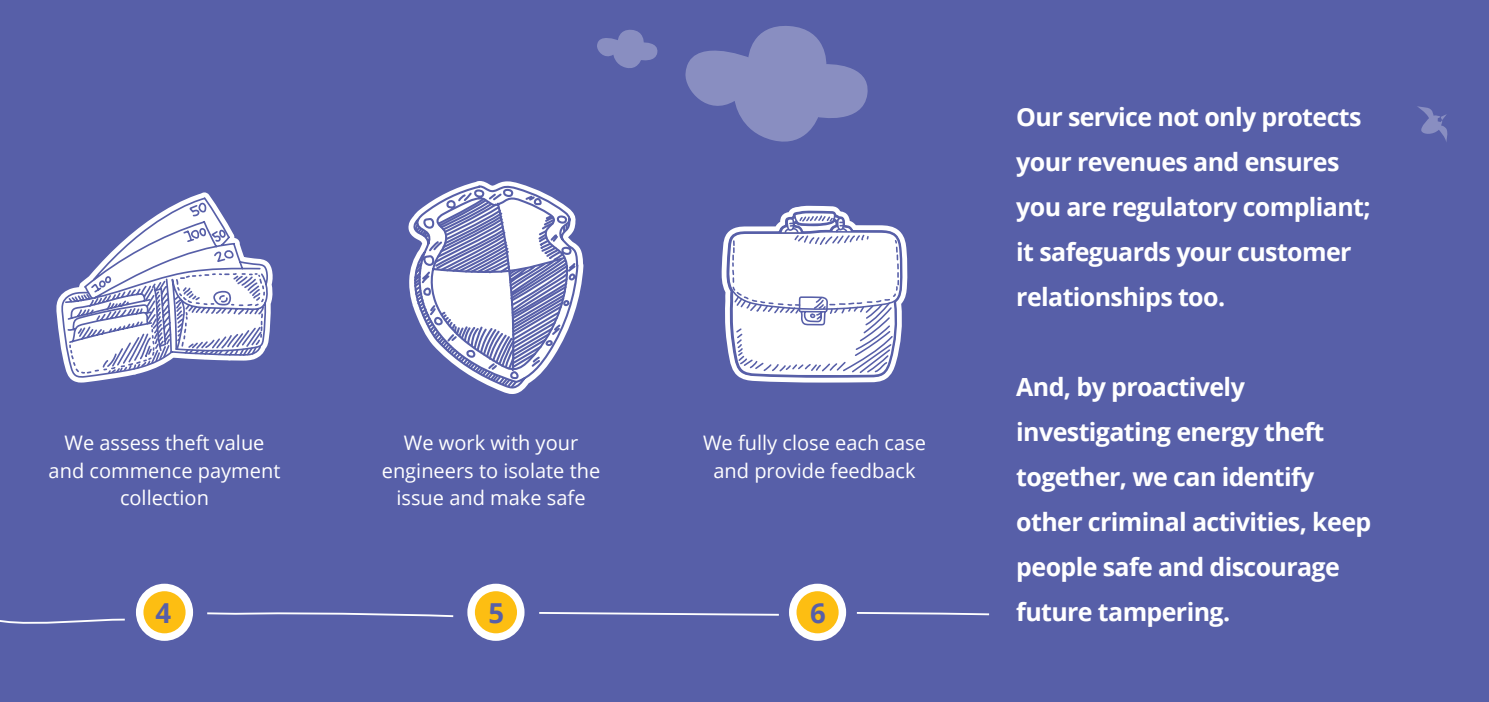
<style>
.page{position:relative;width:1489px;height:702px;background:#fff}
.page>*{position:absolute;margin:0;border:0;box-sizing:border-box;transform-origin:0 0}
.Paragraph_Heading{font:700 27.5px "Open Sans";color:#575fa8}
.QUOTE{font:700 25px/45px "Open Sans";letter-spacing:-.025em;color:#fff}
.t1{font:20px/27.5px "Open Sans";color:#fff;text-align:center}
</style>
<div class="page">
<div style="left:0;top:0;width:1488px;height:702px;background:#575fa8"></div>
<svg style="left:685px;top:26px;width:183px;height:116px"></svg>
<svg style="left:597px;top:29px;width:61px;height:39px"></svg>
<svg style="left:1417px;top:106px;width:31px;height:36px"></svg>
<svg style="left:721px;top:205px;width:186px;height:178px"></svg>
<svg style="left:408px;top:181px;width:175px;height:213px"></svg>
<div style="left:471px;top:587px;width:49px;height:50px;background:#fdbe12;border-radius:50%"></div>
<div style="left:467px;top:583px;width:57px;height:57px;border:8px solid #fff;border-radius:50%"></div>
<div style="left:792px;top:587px;width:50px;height:50px;background:#fdbe12;border-radius:50%"></div>
<div style="left:789px;top:583px;width:57px;height:57px;border:8px solid #fff;border-radius:50%"></div>
<svg style="left:207px;top:612px;width:247px;height:6px"></svg>
<svg style="left:0;top:618px;width:125px;height:6px"></svg>
<svg style="left:539px;top:612px;width:240px;height:4px"></svg>
<svg style="left:856px;top:612px;width:134px;height:4px"></svg>
<div style="left:140px;top:587px;width:49px;height:50px;background:#fdbe12;border-radius:50%"></div>
<div style="left:136px;top:583px;width:57px;height:57px;border:8px solid #fff;border-radius:50%"></div>
<svg style="left:57px;top:193px;width:215px;height:189px"></svg>
<p class="t1" style="left:49px;top:428px;width:233px">We assess theft value and commence payment collection</p>
<p class="t1" style="left:382px;top:428px;width:220px">We work with your engineers to isolate the issue and make safe</p>
<p class="t1" style="left:703px;top:428px;width:224px">We fully close each case and provide feedback</p>
<p class="Paragraph_Heading" style="left:156px;top:593px;width:17px">4</p>
<p class="Paragraph_Heading" style="left:488px;top:593px;width:17px">5</p>
<p class="Paragraph_Heading" style="left:810px;top:593px;width:17px">6</p>
<p class="QUOTE" style="left:1016px;top:93px;width:356px">Our service not only protects your revenues and ensures you are regulatory compliant; it safeguards your customer relationships too.</p>
<p class="QUOTE" style="left:1016px;top:363px;width:356px">And, by proactively investigating energy theft together, we can identify other criminal activities, keep people safe and discourage future tampering.</p>
</div>
